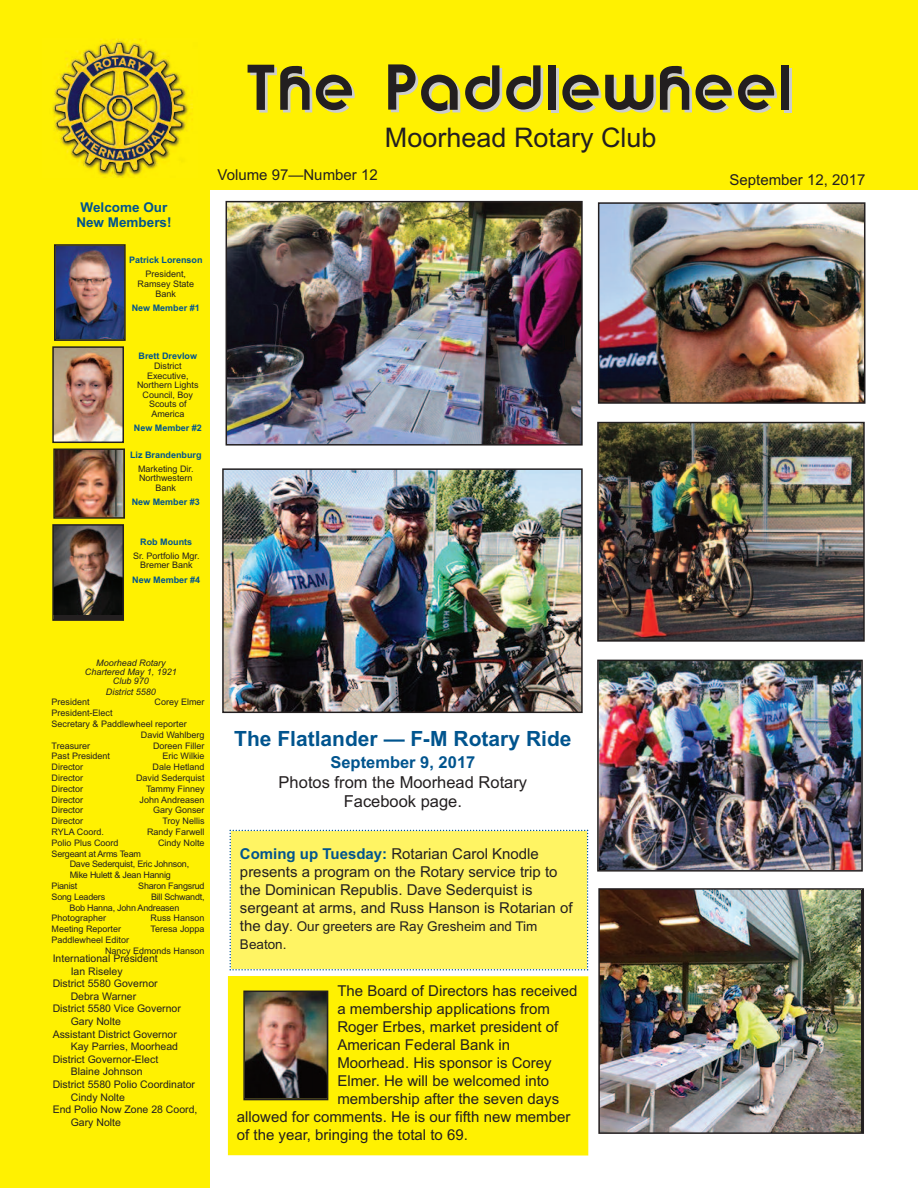
<style>
.page{position:relative;width:918px;height:1188px;background:#fff}
.page>*{position:absolute;margin:0;border:0;box-sizing:border-box;transform-origin:0 0}
.t1{font:54px "Brandish";letter-spacing:.05em;color:#231f20}
.t2{font:27px "Arial";color:#231f20}
.t3{font:700 21px "Arial";color:#00548e}
.t4{font:16.5px/19.8px "Arial";color:#231f20;text-align:center}
.t5{font:700 16.5px "Arial";color:#00548e}
.t6{font:15px/18px "Arial";color:#231f20}
.t7{font:13.5px/18px "Arial";color:#231f20}
.t8{font:700 13.5px/14.7px "Arial";color:#00548e;text-align:center}
.t9{font:10.5px "Arial";color:#231f20}
.t10{font:9px/9.6px "Arial";color:#231f20;text-align:center}
.t11{font:9px "Arial";letter-spacing:-.025em;color:#231f20}
.t12{font:700 9px "Arial";color:#00548e}
.t13{font:italic 9px/9px "Arial";color:#231f20;text-align:center}
.s1{font-weight:700;color:#00548e}
.s2{font-size:15px}
</style>
<div class="page">
<div style="left:0;top:0;width:210px;height:1188px;background:#fff101"></div>
<div style="left:0;top:0;width:918px;height:190px;background:#fff101"></div>
<img style="left:52px;top:39px;width:141px;height:139px">
<div style="left:229px;top:830px;width:359px;height:141px;background:#fff463"></div>
<img style="left:600px;top:663px;width:260px;height:206px">
<div style="left:597px;top:660px;width:266px;height:212px;border:2px solid #231f20"></div>
<img style="left:601px;top:891px;width:260px;height:240px">
<div style="left:598px;top:888px;width:266px;height:246px;border:2px solid #231f20"></div>
<img style="left:601px;top:205px;width:261px;height:196px">
<div style="left:598px;top:202px;width:267px;height:202px;border:2px solid #231f20"></div>
<img style="left:225px;top:471px;width:355px;height:239px">
<div style="left:222px;top:468px;width:361px;height:245px;border:2px solid #231f20"></div>
<img style="left:57px;top:247px;width:66px;height:91px">
<div style="left:54px;top:244px;width:72px;height:97px;border:2px solid #231f20"></div>
<img style="left:56px;top:451px;width:66px;height:65px">
<div style="left:53px;top:448px;width:72px;height:71px;border:2px solid #231f20"></div>
<img style="left:55px;top:349px;width:66px;height:91px">
<div style="left:52px;top:346px;width:72px;height:97px;border:2px solid #231f20"></div>
<div style="left:54px;top:526px;width:69px;height:93px;background:#231f20"></div>
<img style="left:55px;top:527px;width:66px;height:88px">
<div style="left:52px;top:524px;width:72px;height:97px;border:2px solid #231f20"></div>
<img style="left:600px;top:425px;width:262px;height:214px">
<div style="left:597px;top:422px;width:268px;height:220px;border:2px solid #231f20"></div>
<img style="left:229px;top:204px;width:351px;height:239px">
<div style="left:226px;top:201px;width:357px;height:245px;border:2px solid #231f20"></div>
<div style="left:228px;top:976px;width:360px;height:180px;background:#fff101"></div>
<img style="left:246px;top:994px;width:79px;height:103px">
<div style="left:243px;top:991px;width:85px;height:109px;border:2px solid #231f20"></div>
<h3 class="t8" style="left:76px;top:200px;width:97px">Welcome Our<br>New Members!</h3>
<p class="t12" style="left:129px;top:255px;width:75px">Patrick Lorenson</p>
<p class="t10" style="left:138px;top:269px;width:58px">President,<br>Ramsey State<br>Bank</p>
<p class="t12" style="left:132px;top:302px;width:70px">New Member #1</p>
<h1 class="t1" style="left:245px;top:60px;width:548px">The Paddlewheel</h1>
<h2 class="t2" style="left:385px;top:122px;width:273px">Moorhead Rotary Club</h2>
<h3 class="t6" style="left:730px;top:171px;width:137px">September 12, 2017</h3>
<h3 class="t6" style="left:218px;top:166px;width:162px">Volume 97—Number 12</h3>
<p class="t12" style="left:139px;top:351px;width:60px">Brett Drevlow</p>
<p class="t10" style="left:137px;top:361px;width:63px">District<br>Executive,<br>Northern Lights<br>Council, Boy<br>Scouts of<br>America</p>
<p class="t12" style="left:134px;top:423px;width:70px">New Member #2</p>
<p class="t12" style="left:130px;top:449px;width:73px">Liz Brandenburg</p>
<p class="t10" style="left:138px;top:464px;width:57px">Marketing Dir.<br>Northwestern<br>Bank</p>
<p class="t12" style="left:132px;top:497px;width:70px">New Member #3</p>
<p class="t12" style="left:140px;top:536px;width:53px">Rob Mounts</p>
<p class="t10" style="left:133px;top:551px;width:68px">Sr. Portfolio Mgr.<br>Bremer Bank</p>
<p class="t12" style="left:132px;top:574px;width:70px">New Member #4</p>
<p class="t13" style="left:85px;top:659px;width:94px">Moorhead Rotary<br>Chartered May 1, 1921<br>Club 970</p>
<p class="t13" style="left:106px;top:687px;width:52px">District 5580</p>
<p class="t10" style="left:52px;top:698px;width:40px">President</p>
<p class="t10" style="left:155px;top:698px;width:52px">Corey Elmer</p>
<p class="t10" style="left:52px;top:708px;width:63px">President-Elect</p>
<p class="t10" style="left:52px;top:719px;width:137px">Secretary &amp; Paddlewheel reporter</p>
<p class="t10" style="left:141px;top:730px;width:65px">David Wahlberg</p>
<p class="t10" style="left:52px;top:741px;width:40px">Treasurer</p>
<p class="t10" style="left:153px;top:741px;width:53px">Doreen Filler</p>
<p class="t10" style="left:52px;top:752px;width:60px">Past President</p>
<p class="t10" style="left:163px;top:752px;width:43px">Eric Wilkie</p>
<p class="t10" style="left:52px;top:762px;width:33px">Director</p>
<p class="t10" style="left:153px;top:762px;width:54px">Dale Hetland</p>
<p class="t10" style="left:52px;top:773px;width:33px">Director</p>
<p class="t10" style="left:136px;top:773px;width:70px">David Sederquist</p>
<p class="t10" style="left:52px;top:784px;width:33px">Director</p>
<p class="t10" style="left:146px;top:784px;width:60px">Tammy Finney</p>
<p class="t10" style="left:52px;top:795px;width:33px">Director</p>
<p class="t10" style="left:140px;top:795px;width:67px">John Andreasen</p>
<p class="t10" style="left:52px;top:806px;width:33px">Director</p>
<p class="t10" style="left:153px;top:806px;width:53px">Gary Gonser</p>
<p class="t10" style="left:52px;top:816px;width:33px">Director</p>
<p class="t10" style="left:162px;top:816px;width:44px">Troy Nellis</p>
<p class="t10" style="left:52px;top:827px;width:54px">RYLA Coord.</p>
<p class="t10" style="left:147px;top:827px;width:59px">Randy Farwell</p>
<p class="t10" style="left:52px;top:838px;width:69px">Polio Plus Coord</p>
<p class="t10" style="left:158px;top:838px;width:48px">Cindy Nolte</p>
<p class="t11" style="left:52px;top:848px;width:91px">Sergeant at Arms Team</p>
<p class="t11" style="left:70px;top:859px;width:121px">Dave Sederquist, Eric Johnson,</p>
<p class="t11" style="left:70px;top:870px;width:103px">Mike Hulett &amp; Jean Hannig</p>
<p class="t11" style="left:52px;top:881px;width:27px">Pianist</p>
<p class="t11" style="left:138px;top:881px;width:68px">Sharon Fangsrud</p>
<p class="t11" style="left:52px;top:891px;width:55px">Song Leaders</p>
<p class="t11" style="left:151px;top:891px;width:55px">Bill Schwandt,</p>
<p class="t11" style="left:70px;top:902px;width:111px">Bob Hanna, John Andreasen</p>
<p class="t10" style="left:52px;top:914px;width:56px">Photographer</p>
<p class="t10" style="left:151px;top:914px;width:56px">Russ Hanson</p>
<p class="t10" style="left:52px;top:924px;width:71px">Meeting Reporter</p>
<p class="t10" style="left:151px;top:924px;width:56px">Teresa Joppa</p>
<p class="t10" style="left:105px;top:935px;width:101px;line-height:10.8px;text-align:left;text-indent:-53px">Paddlewheel Editor<br>Nancy Edmonds Hanson</p>
<p class="t9" style="left:53px;top:952px;width:107px">International President</p>
<p class="t9" style="left:71px;top:965px;width:53px">Ian Riseley</p>
<p class="t9" style="left:53px;top:977px;width:107px">District 5580 Governor</p>
<p class="t9" style="left:71px;top:990px;width:67px">Debra Warner</p>
<p class="t9" style="left:53px;top:1003px;width:130px">District 5580 Vice Governor</p>
<p class="t9" style="left:71px;top:1015px;width:52px">Gary Nolte</p>
<p class="t9" style="left:53px;top:1028px;width:126px">Assistant District Governor</p>
<p class="t9" style="left:71px;top:1040px;width:109px">Kay Parries, Moorhead</p>
<p class="t9" style="left:53px;top:1053px;width:107px">District Governor-Elect</p>
<p class="t9" style="left:71px;top:1066px;width:73px">Blaine Johnson</p>
<p class="t9" style="left:53px;top:1078px;width:144px">District 5580 Polio Coordinator</p>
<p class="t9" style="left:71px;top:1091px;width:56px">Cindy Nolte</p>
<p class="t9" style="left:53px;top:1103px;width:146px">End Polio Now Zone 28 Coord,</p>
<p class="t9" style="left:71px;top:1116px;width:52px">Gary Nolte</p>
<h3 class="t3" style="left:234px;top:726px;width:339px">The Flatlander — F-M Rotary Ride</h3>
<h3 class="t5" style="left:330px;top:753px;width:146px">September 9, 2017</h3>
<h3 class="t4" style="left:279px;top:772px;width:250px">Photos from the Moorhead Rotary<br>Facebook page.</h3>
<h3 class="t6" style="left:240px;top:845px;width:334px"><span class="s1">Coming up Tuesday:</span> Rotarian Carol Knodle presents a program on the Rotary service trip to the Dominican Republis. Dave Sederquist is sergeant at arms, and Russ Hanson is Rotarian of</h3>
<h3 class="t7" style="left:240px;top:917px;width:299px"><span class="s2">the day</span>. Our greeters are Ray Gresheim and Tim<br>Beaton.</h3>
<h3 class="t6" style="left:337px;top:982px;width:242px">The Board of Directors has received</h3>
<h3 class="t6" style="left:337px;top:1000px;width:214px">a membership applications from</h3>
<h3 class="t6" style="left:337px;top:1018px;width:222px">Roger Erbes, market president of</h3>
<h3 class="t6" style="left:337px;top:1036px;width:174px">American Federal Bank in</h3>
<h3 class="t6" style="left:337px;top:1054px;width:216px">Moorhead. His sponsor is Corey</h3>
<h3 class="t6" style="left:337px;top:1072px;width:213px">Elmer. He will be welcomed into</h3>
<h3 class="t6" style="left:337px;top:1090px;width:223px">membership after the seven days</h3>
<h3 class="t6" style="left:237px;top:1108px;width:335px">allowed for comments. He is our fifth new member</h3>
<h3 class="t6" style="left:237px;top:1126px;width:232px">of the year, bringing the total to 69.</h3>
</div>
